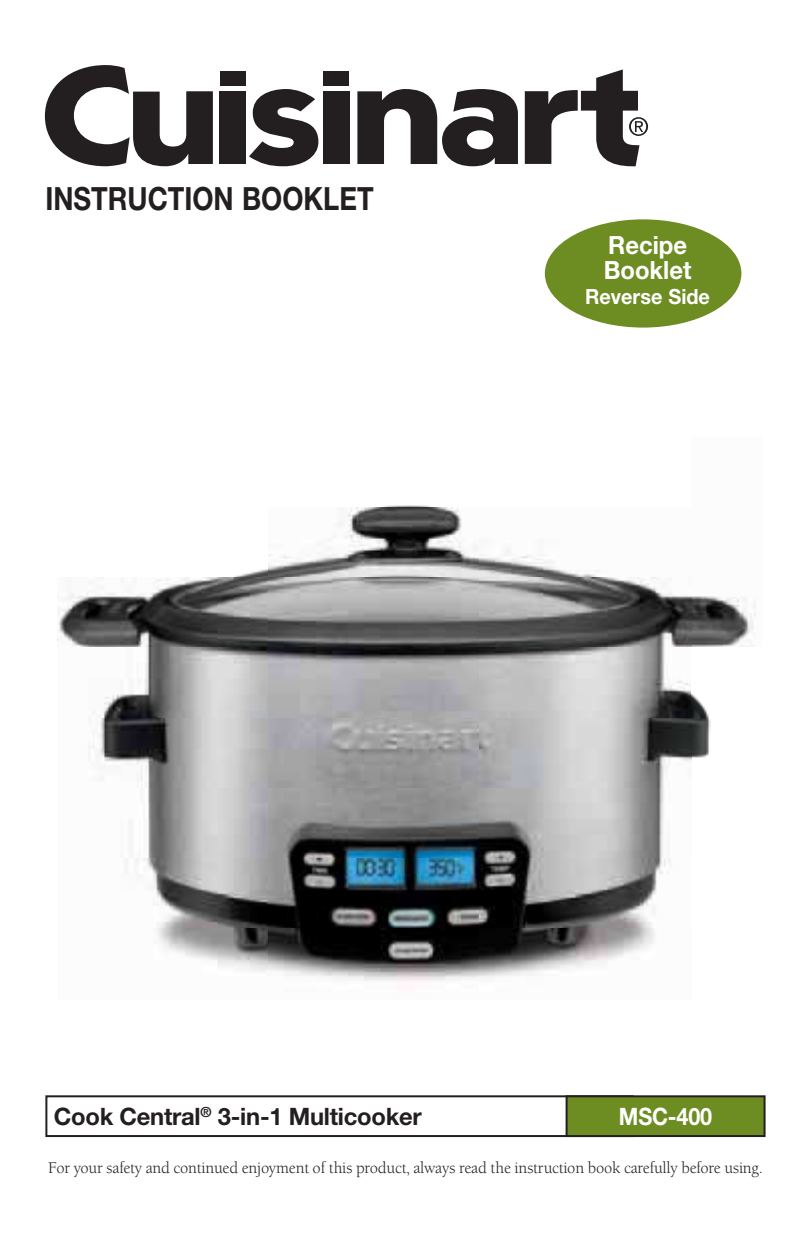
<style>
.page{position:relative;width:810px;height:1243px;background:#fff}
.page>*{position:absolute;margin:0;border:0;box-sizing:border-box;transform-origin:0 0}
.t1{font:700 32px "Helvetica Neue LT Std";color:#231f20;scale:.85 1}
.t2{font:700 25px/25px "Helvetica Neue LT Std";color:#fff;scale:.95 1}
.t3{font:700 24px "Helvetica Neue LT Std";letter-spacing:-.01em;color:#231f20}
.t4{font:700 24px "Helvetica Neue LT Std";letter-spacing:-.01em;color:#fff;scale:.9 1}
.t5{font:700 21px "Helvetica Neue LT Std";color:#fff;scale:.95 1}
.t6{font:16px "Berkeley Old Style EF";letter-spacing:-.01em;color:#231f20;scale:.96 1}
</style>
<div class="page">
<svg style="left:45px;top:65px;width:168px;height:101px"></svg>
<div style="left:219px;top:91px;width:27px;height:73px;background:#231f20"></div>
<svg style="left:249px;top:89px;width:69px;height:77px"></svg>
<div style="left:323px;top:91px;width:27px;height:73px;background:#231f20"></div>
<svg style="left:357px;top:89px;width:161px;height:77px"></svg>
<div style="left:220px;top:71px;width:25px;height:14px;background:#231f20"></div>
<div style="left:323px;top:71px;width:26px;height:14px;background:#231f20"></div>
<svg style="left:525px;top:69px;width:123px;height:97px"></svg>
<div style="left:546px;top:220px;width:194px;height:106px;background:#6d8d23;border-radius:50%"></div>
<img style="left:57px;top:505px;width:699px;height:477px">
<div style="left:45px;top:1095px;width:588px;height:42px;border:2px solid #231f20"></div>
<div style="left:566px;top:1096px;width:198px;height:40px;background:#6d8d23"></div>
<div style="left:565px;top:1095px;width:200px;height:42px;border:2px solid #231f20"></div>
<h1 class="t1" style="left:45px;top:187px;width:388px">INSTRUCTION BOOKLET</h1>
<h2 class="t2" style="left:604px;top:235px;width:94px">Recipe<br>Booklet</h2>
<h3 class="t5" style="left:585px;top:289px;width:133px">Reverse Side</h3>
<h3 class="t3" style="left:54px;top:1107px;width:370px">Cook Central<sup>®</sup> 3-in-1 Multicooker</h3>
<h3 class="t4" style="left:619px;top:1107px;width:105px">MSC-400</h3>
<p class="t6" style="left:48px;top:1160px;width:745px">For your safety and continued enjoyment of this product, always read the instruction book carefully before using.</p>
</div>
